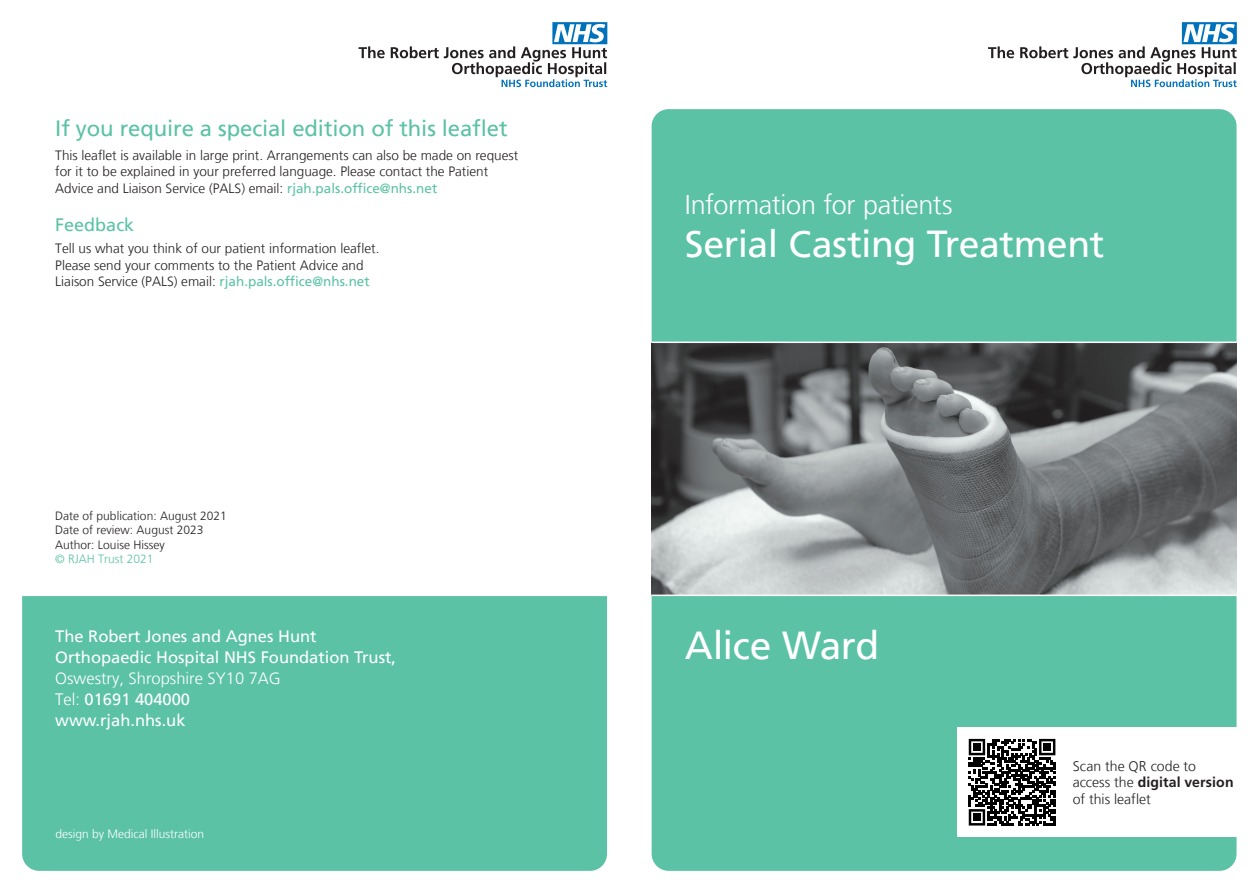
<style>
.page{position:relative;width:1259px;height:893px;background:#fff}
.page>*{position:absolute;margin:0;border:0;box-sizing:border-box;transform-origin:0 0}
.t1{font:39px "Frutiger LT";letter-spacing:-.015em;color:#fff}
.t2{font:37.5px "Frutiger LT";letter-spacing:-.01em;color:#fff}
.t3{font:300 27px "Frutiger LT";letter-spacing:-.01em;color:#fff}
.Headers{font:22.2px "Frutiger LT";letter-spacing:-.005em;color:#5bc2a5}
.Headers-2{font:18px "Frutiger LT";color:#5bc2a5}
.t4{font:16.5px "Frutiger LT";color:#fff}
.t5{font:300 16.5px "Frutiger LT";color:#fff}
.t6{font:300 14.1px/17px "Frutiger LT";color:#231f20}
.Headers-3{font:300 13.5px "Frutiger LT";color:#231f20}
.body{font:300 12px "Frutiger LT";color:#231f20}
.t7{font:300 12px "Frutiger LT";color:#fff}
.body-2{font:300 12px "Frutiger LT";color:#5bc2a5}
.s1{font-weight:400;color:#5bc2a5}
.s2{font-weight:300}
.s3{font-family:"Frutiger";font-weight:700}
</style>
<div class="page">
<svg style="left:988px;top:22px;width:248px;height:65px"></svg>
<div style="left:651px;top:109px;width:585px;height:762px;background:#5bc2a5;border-radius:17px"></div>
<svg style="left:651px;top:343px;width:585px;height:252px;background:#787b7d"></svg>
<hr style="left:651px;top:342px;width:585px;height:1px;background:#fff">
<hr style="left:651px;top:595px;width:586px;height:1px;background:#fff">
<svg style="left:358px;top:22px;width:249px;height:65px"></svg>
<div style="left:22px;top:596px;width:585px;height:275px;background:#5bc2a5"></div>
<div style="left:958px;top:727px;width:301px;height:110px;background:#fff"></div>
<svg style="left:968px;top:739px;width:87px;height:86px"></svg>
<div style="left:973px;top:744px;width:7px;height:7px;background:#000001"></div>
<div style="left:1043px;top:744px;width:7px;height:7px;background:#000001"></div>
<div style="left:973px;top:814px;width:7px;height:7px;background:#000001"></div>
<p class="Headers" style="left:55px;top:115px;width:454px">If you require a special edition of this leaflet</p>
<p class="Headers-3" style="left:55px;top:148px;width:464px">This leaflet is available in large print. Arrangements can also be made on request</p>
<p class="Headers-3" style="left:55px;top:164px;width:434px">for it to be explained in your preferred language. Please contact the Patient</p>
<p class="Headers-3" style="left:55px;top:181px;width:383px">Advice and Liaison Service (PALS) email: <span class="s1">rjah.pals.office@nhs.net</span></p>
<p class="Headers-2" style="left:55px;top:214px;width:81px">Feedback</p>
<p class="Headers-3" style="left:55px;top:241px;width:326px">Tell us what you think of our patient information leaflet.</p>
<p class="Headers-3" style="left:55px;top:257px;width:310px">Please send your comments to the Patient Advice and</p>
<p class="Headers-3" style="left:55px;top:274px;width:316px">Liaison Service (PALS) email: <span class="s1">rjah.pals.office@nhs.net</span></p>
<p class="body" style="left:55px;top:509px;width:173px">Date of publication: August 2021</p>
<p class="body" style="left:55px;top:523px;width:150px">Date of review: August 2023</p>
<p class="body" style="left:55px;top:538px;width:111px">Author: Louise Hissey</p>
<p class="body-2" style="left:55px;top:552px;width:100px">© RJAH Trust 2021</p>
<p class="t4" style="left:55px;top:626px;width:263px">The Robert Jones and Agnes Hunt</p>
<p class="t4" style="left:55px;top:647px;width:342px">Orthopaedic Hospital NHS Foundation Trust,</p>
<p class="t5" style="left:55px;top:669px;width:227px">Oswestry, Shropshire SY10 7AG</p>
<p class="t4" style="left:55px;top:689px;width:136px"><span class="s2">Tel:</span> 01691 404000</p>
<p class="t4" style="left:55px;top:710px;width:132px">www.rjah.nhs.uk</p>
<p class="t7" style="left:55px;top:827px;width:150px">design by Medical Illustration</p>
<p class="t3" style="left:685px;top:189px;width:269px">Information for patients</p>
<p class="t2" style="left:685px;top:222px;width:421px">Serial Casting Treatment</p>
<p class="t1" style="left:685px;top:622px;width:196px">Alice Ward</p>
<p class="t6" style="left:1072px;top:757px;width:162px">Scan the QR code to access the <span class="s3">digital version </span>of this leaflet</p>
</div>
